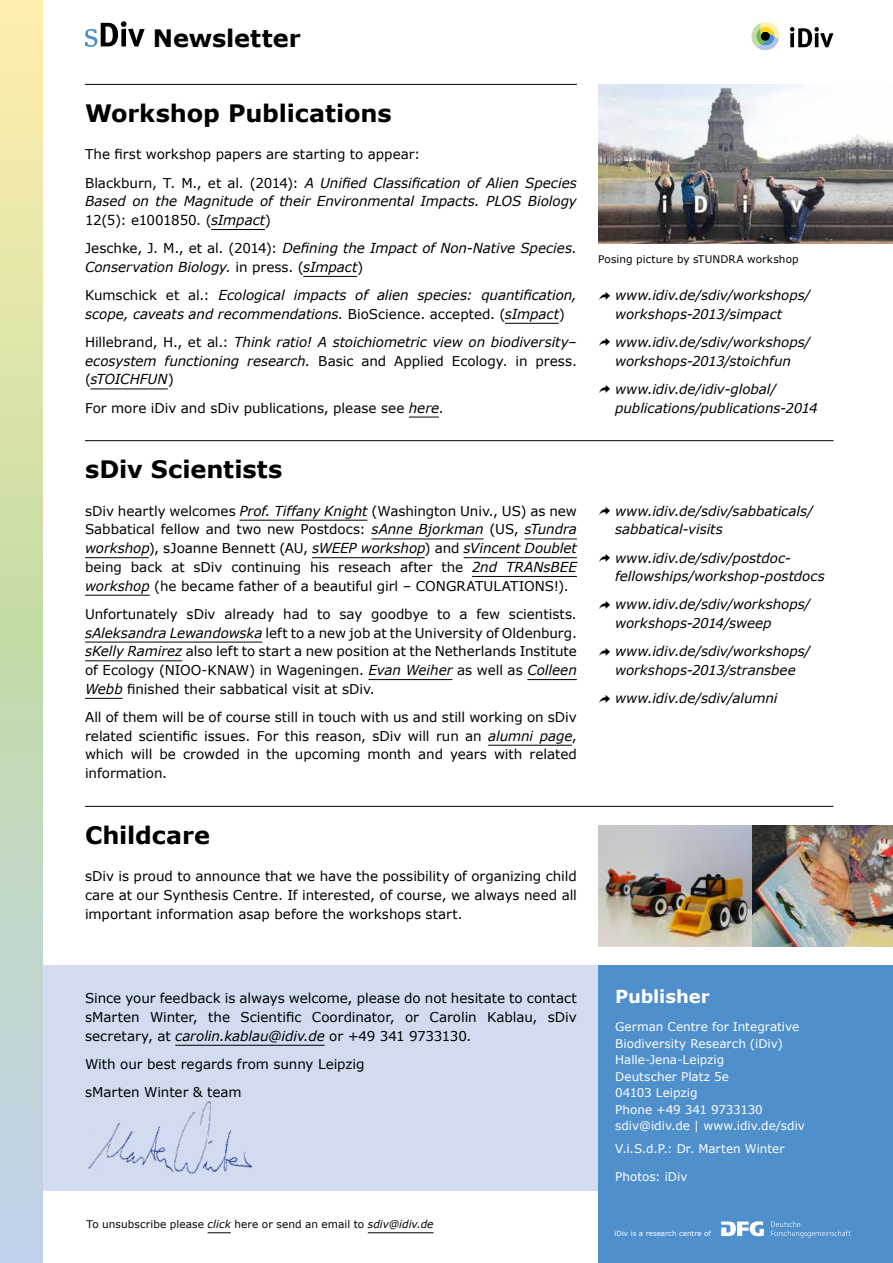
<style>
.page{position:relative;width:893px;height:1263px;background:#fff}
.page>*{position:absolute;margin:0;border:0;box-sizing:border-box;transform-origin:0 0}
.t1{font:700 24px "Verdana";letter-spacing:-.005em;color:#000}
.t2{font:700 18px "Verdana";letter-spacing:-.005em;color:#fff}
.t3{font:italic 13.8px/18.8px "Verdana";letter-spacing:-.005em;color:#000}
.t4{font:13.5px/18.8px "Verdana";letter-spacing:-.005em;color:#000;text-align:justify}
.t5{font:italic 13.5px/18.8px "Verdana";letter-spacing:-.005em;color:#000}
.t6{font:13.5px "Verdana";letter-spacing:-.035em;color:#000}
.t7{font:12px/16.5px "Verdana";color:#fff}
.t8{font:10.5px "Verdana";letter-spacing:.01em;color:#000}
.t9{font:7.2px "Verdana";color:#fff}
.s1{font-style:normal;font-size:13.5px}
.s2{font-style:italic;font-size:13.8px}
.s3{font-family:"Entypo";font-style:normal;font-size:24px}
.s4{font-style:italic;font-size:10.65px}
</style>
<div class="page">
<div style="left:43px;top:966px;width:850px;height:225px;background:#d1dcf1"></div>
<div style="left:598px;top:966px;width:295px;height:297px;background:#4e8fcc"></div>
<svg style="left:721px;top:1221px;width:43px;height:15px"></svg>
<svg style="left:771px;top:1221px;width:79px;height:17px"></svg>
<img style="left:858px;top:135px;width:35px;height:109px">
<hr style="left:85px;top:84px;width:492px;height:1px;background:#000">
<hr style="left:85px;top:440px;width:748px;height:1px;background:#000">
<hr style="left:85px;top:806px;width:748px;height:1px;background:#000">
<hr style="left:211px;top:229px;width:54px;height:1px;background:#000">
<hr style="left:303px;top:276px;width:54px;height:1px;background:#000">
<hr style="left:505px;top:323px;width:54px;height:1px;background:#000">
<hr style="left:90px;top:389px;width:78px;height:1px;background:#000">
<hr style="left:409px;top:417px;width:30px;height:1px;background:#000">
<img style="left:598px;top:84px;width:260px;height:160px">
<img style="left:598px;top:825px;width:295px;height:122px">
<hr style="left:240px;top:520px;width:127px;height:1px;background:#000">
<hr style="left:372px;top:539px;width:111px;height:1px;background:#000">
<hr style="left:525px;top:539px;width:52px;height:1px;background:#000">
<hr style="left:85px;top:557px;width:64px;height:1px;background:#000">
<hr style="left:312px;top:557px;width:113px;height:1px;background:#000">
<hr style="left:464px;top:557px;width:113px;height:1px;background:#000">
<hr style="left:472px;top:576px;width:105px;height:1px;background:#000">
<hr style="left:85px;top:595px;width:65px;height:1px;background:#000">
<hr style="left:85px;top:642px;width:177px;height:1px;background:#000">
<hr style="left:85px;top:660px;width:97px;height:1px;background:#000">
<hr style="left:368px;top:679px;width:84px;height:1px;background:#000">
<hr style="left:527px;top:679px;width:50px;height:1px;background:#000">
<hr style="left:85px;top:698px;width:38px;height:1px;background:#000">
<hr style="left:488px;top:745px;width:84px;height:1px;background:#000">
<hr style="left:175px;top:1045px;width:150px;height:1px;background:#000">
<img style="left:88px;top:1101px;width:165px;height:73px">
<svg style="left:208px;top:1232px;width:23px;height:1px"></svg>
<hr style="left:368px;top:1232px;width:66px;height:1px;background:#000">
<svg style="left:751px;top:22px;width:29px;height:29px"></svg>
<svg style="left:790px;top:27px;width:43px;height:20px"></svg>
<svg style="left:0;top:0;width:43px;height:1263px;background:#d1ddba"></svg>
<svg style="left:85px;top:21px;width:60px;height:26px"></svg>
<h1 class="t1" style="left:153px;top:21px;width:149px">Newsletter</h1>
<h1 class="t1" style="left:85px;top:96px;width:308px">Workshop Publications</h1>
<p class="t4" style="left:85px;top:145px;width:337px">The first workshop papers are starting to appear:</p>
<p class="t3" style="left:85px;top:173px;width:493px"><span class="s1">Blackburn, T. M., et al. (2014):</span> A Unified Classification of Alien Species<br>Based on the Magnitude of their Environmental Impacts. PLOS Biology</p>
<p class="t6" style="left:85px;top:211px;width:188px">12(5): e1001850. (<span class="s2">sImpact</span>)</p>
<p class="t3" style="left:85px;top:239px;width:493px"><span class="s1">Jeschke, J. M., et al. (2014):</span> Defining the Impact of Non-Native Species.<br>Conservation Biology. <span class="s1">in press. (</span>sImpact<span class="s1">)</span></p>
<p class="t3" style="left:85px;top:285px;width:493px"><span class="s1">Kumschick et al.:</span> Ecological impacts of alien species: quantification, scope, caveats and recommendations. <span class="s1">BioScience. accepted. (</span>sImpact<span class="s1">)</span></p>
<p class="t3" style="left:85px;top:332px;width:493px"><span class="s1">Hillebrand, H., et al.:</span> Think ratio! A stoichiometric view on biodiversity–</p>
<p class="t4" style="left:85px;top:351px;width:493px"><span class="s2">ecosystem functioning research.</span> Basic and Applied Ecology. in press.</p>
<p class="t3" style="left:85px;top:370px;width:90px"><span class="s1">(</span>sTOICHFUN<span class="s1">)</span></p>
<p class="t4" style="left:85px;top:398px;width:360px">For more iDiv and sDiv publications, please see <span class="s2">here</span>.</p>
<h1 class="t1" style="left:85px;top:452px;width:199px">sDiv Scientists</h1>
<p class="t4" style="left:85px;top:501px;width:493px">sDiv heartly welcomes <span class="s2">Prof. Tiffany Knight</span> (Washington Univ., US) as new<br>Sabbatical fellow and two new Postdocs: <span class="s2">sAnne Bjorkman</span> (US, <span class="s2">sTundra</span></p>
<p class="t3" style="left:85px;top:539px;width:493px">workshop<span class="s1">), sJoanne Bennett (AU,</span> sWEEP workshop<span class="s1">) and</span> sVincent Doublet</p>
<p class="t4" style="left:85px;top:557px;width:493px">being back at sDiv continuing his reseach after the <span class="s2">2nd TRANsBEE workshop</span> (he became father of a beautiful girl – CONGRATULATIONS!).</p>
<p class="t4" style="left:85px;top:604px;width:493px">Unfortunately sDiv already had to say goodbye to a few scientists. <span class="s2">sAleksandra Lewandowska</span> left to a new job at the University of Oldenburg. <span class="s2">sKelly Ramirez</span> also left to start a new position at the Netherlands Institute of Ecology (NIOO-KNAW) in Wageningen. <span class="s2">Evan Weiher</span> as well as <span class="s2">Colleen Webb</span> finished their sabbatical visit at sDiv.</p>
<p class="t4" style="left:85px;top:707px;width:493px">All of them will be of course still in touch with us and still working on sDiv related scientific issues. For this reason, sDiv will run an <span class="s2">alumni page</span>, which will be crowded in the upcoming month and years with related information.</p>
<h1 class="t1" style="left:85px;top:818px;width:126px">Childcare</h1>
<p class="t4" style="left:85px;top:867px;width:493px">sDiv is proud to announce that we have the possibility of organizing child care at our Synthesis Centre. If interested, of course, we always need all important information asap before the workshops start.</p>
<p class="t8" style="left:598px;top:251px;width:202px">Posing picture by sTUNDRA workshop</p>
<p class="t5" style="left:615px;top:286px;width:197px;text-indent:-17px"><span class="s3">➦</span> www.idiv.de/sdiv/workshops/ workshops-2013/simpact</p>
<p class="t5" style="left:598px;top:332px;width:214px;text-align:center"><span class="s3">➦</span> www.idiv.de/sdiv/workshops/ workshops-2013/stoichfun</p>
<p class="t5" style="left:615px;top:379px;width:204px;text-indent:-17px"><span class="s3">➦</span> www.idiv.de/idiv-global/ publications/publications-2014</p>
<p class="t5" style="left:615px;top:501px;width:199px;text-indent:-17px"><span class="s3">➦</span> www.idiv.de/sdiv/sabbaticals/ sabbatical-visits</p>
<p class="t5" style="left:615px;top:548px;width:211px;text-indent:-17px"><span class="s3">➦</span> www.idiv.de/sdiv/postdoc&shy;fellowships/workshop-postdocs</p>
<p class="t5" style="left:615px;top:595px;width:197px;text-indent:-17px"><span class="s3">➦</span> www.idiv.de/sdiv/workshops/ workshops-2014/sweep</p>
<p class="t5" style="left:598px;top:642px;width:214px;text-align:center"><span class="s3">➦</span> www.idiv.de/sdiv/workshops/ workshops-2013/stransbee</p>
<p class="t5" style="left:598px;top:689px;width:181px"><span class="s3">➦</span> www.idiv.de/sdiv/alumni</p>
<p class="t4" style="left:85px;top:989px;width:493px">Since your feedback is always welcome, please do not hesitate to contact sMarten Winter, the Scientific Coordinator, or Carolin Kablau, sDiv secretary, at <span class="s2">carolin.kablau@idiv.de</span> or +49 341 9733130.</p>
<p class="t4" style="left:85px;top:1050px;width:281px;line-height:28px">With our best regards from sunny Leipzig sMarten Winter &amp; team</p>
<p class="t8" style="left:87px;top:1217px;width:348px">To unsubscribe please <span class="s4">click</span> here or send an email to <span class="s4">sdiv@idiv.de</span></p>
<h2 class="t2" style="left:615px;top:984px;width:96px">Publisher</h2>
<p class="t7" style="left:615px;top:1019px;width:191px">German Centre for Integrative<br>Biodiversity Research (iDiv)<br>Halle-Jena-Leipzig<br>Deutscher Platz 5e<br>04103 Leipzig<br>Phone +49 341 9733130 sdiv@idiv.de | www.idiv.de/sdiv</p>
<p class="t7" style="left:615px;top:1140px;width:171px">V.i.S.d.P.: Dr. Marten Winter</p>
<p class="t7" style="left:615px;top:1169px;width:74px">Photos: iDiv</p>
<p class="t9" style="left:615px;top:1228px;width:98px">iDiv is a research centre of</p>
</div>
